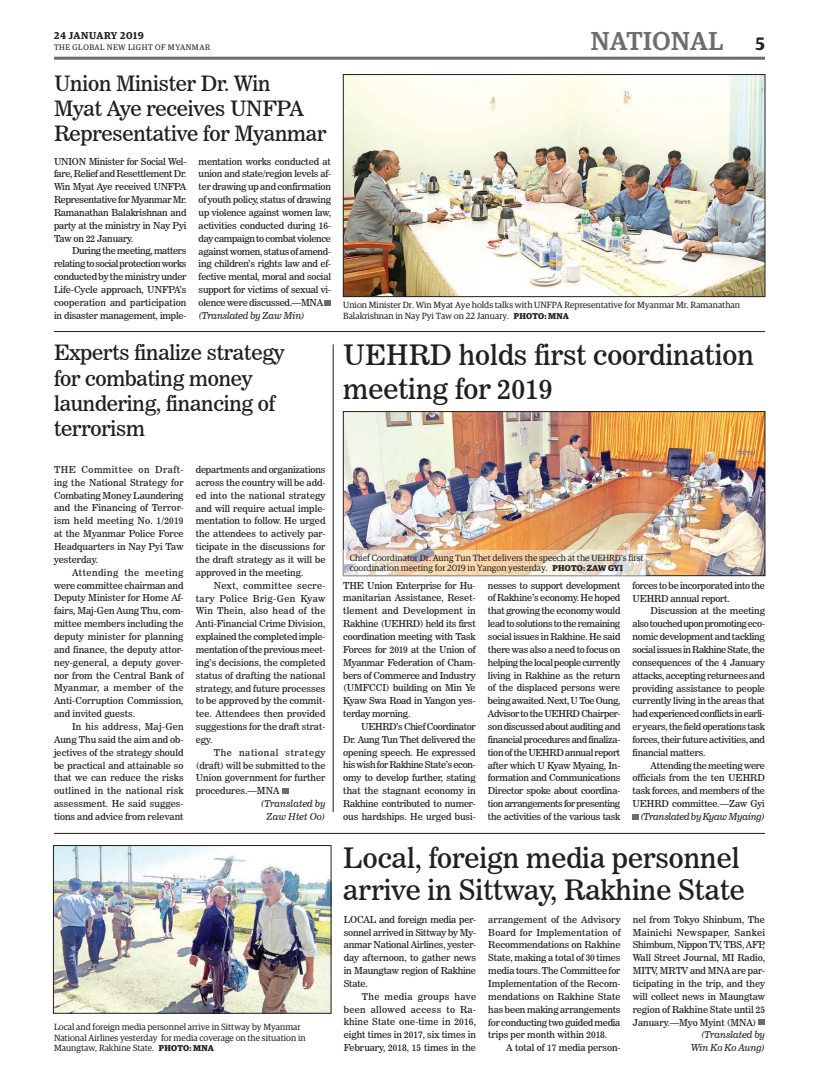
<style>
.page{position:relative;width:819px;height:1080px;background:#fff}
.page>*{position:absolute;margin:0;border:0;box-sizing:border-box;transform-origin:0 0}
.t1{font:28px/33.6px "News 706 BT Roman C";color:#231f20}
.t2{font:500 26px "Guardian Egyp";letter-spacing:.02em;color:#6c6d70}
.t3{font:21px/25.2px "News 706 BT Roman C";letter-spacing:-.01em;color:#231f20}
.t4{font:600 10px "Guardian Egyp";letter-spacing:.06em;color:#231f20}
.t5{font:9.5px/12.9px "News 706 BT Roman C";letter-spacing:-.005em;color:#231f20;text-align:justify}
.t6{font:9.5px/12.9px "News 706 BT Italic C";letter-spacing:-.02em;color:#231f20;text-align:right}
.t7{font:9.5px/12.9px "News 706 BT Roman C";letter-spacing:-.03em;color:#231f20}
.t8{font:9.5px/12.9px "News 706 BT Italic C";color:#231f20;text-align:center}
.t9{font:9px/10.8px "Guardian Egyp";color:#231f20}
.t10{font:8px "Guardian Egyp";letter-spacing:.06em;color:#231f20}
.s1{font-weight:700;font-size:8.5px}
.s2{font-weight:600;font-size:18px;color:#231f20}
</style>
<div class="page">
<hr style="left:54px;top:57px;width:711px;height:3px;background:#6c6d70">
<svg style="left:325px;top:300px;width:6px;height:6px"></svg>
<img style="left:345px;top:76px;width:418px;height:219px">
<div style="left:343px;top:74px;width:422px;height:223px;border:1px solid #231f20"></div>
<hr style="left:54px;top:331px;width:711px;height:1px;background:#231f20">
<svg style="left:633px;top:814px;width:6px;height:6px"></svg>
<img style="left:345px;top:413px;width:418px;height:161px">
<div style="left:343px;top:411px;width:422px;height:165px;border:1px solid #231f20"></div>
<svg style="left:282px;top:788px;width:6px;height:6px"></svg>
<svg style="left:759px;top:1019px;width:6px;height:6px"></svg>
<img style="left:55px;top:847px;width:274px;height:164px">
<div style="left:53px;top:845px;width:278px;height:168px;border:1px solid #231f20"></div>
<hr style="left:54px;top:833px;width:711px;height:1px;background:#231f20">
<hr style="left:333px;top:344px;width:1px;height:468px;background:#231f20">
<svg style="left:343px;top:550px;width:303px;height:25px;background:#eedbc4"></svg>
<p class="t4" style="left:54px;top:28px;width:91px">24 JANUARY 2019</p>
<p class="t10" style="left:54px;top:42px;width:158px">THE GLOBAL NEW LIGHT OF MYANMAR</p>
<h3 class="t3" style="left:54px;top:70px;width:274px">Union Minister Dr. Win<br>Myat Aye receives UNFPA<br>Representative for Myanmar</h3>
<p class="t5" style="left:54px;top:155px;width:134px">UNION Minister for Social Wel&shy;fare, Relief and Resettlement Dr.<br>Win Myat Aye received UNFPA Representative for Myanmar Mr.<br>Ramanathan Balakrishnan and party at the ministry in Nay Pyi Taw on 22 January.</p>
<p class="t5" style="left:54px;top:245px;width:134px;text-indent:18px">During the meeting, matters relating to social protection works conducted by the ministry under Life-Cycle approach, UNFPA’s cooperation and participation in disaster management, imple-</p>
<p class="t5" style="left:199px;top:155px;width:134px">mentation works conducted at union and state/region levels af&shy;ter drawing up and confirmation of youth policy, status of drawing up violence against women law, activities conducted during 16- day campaign to combat violence against women, status of amend&shy;ing children’s rights law and ef&shy;fective mental, moral and social support for victims of sexual vi&shy;olence were discussed.—MNA</p>
<p class="t6" style="left:199px;top:309px;width:107px">(Translated by Zaw Min)</p>
<h3 class="t3" style="left:54px;top:340px;width:232px">Experts finalize strategy for combating money laundering, financing of terrorism</h3>
<p class="t5" style="left:54px;top:463px;width:131px">THE Committee on Draft&shy;ing the National Strategy for Combating Money Laundering and the Financing of Terror&shy;ism held meeting No. 1/2019 at the Myanmar Police Force Headquarters in Nay Pyi Taw yesterday.</p>
<p class="t5" style="left:54px;top:566px;width:131px;text-indent:18px">Attending the meeting were committee chairman and Deputy Minister for Home Af&shy;fairs, Maj-Gen Aung Thu, com&shy;mittee members including the deputy minister for planning and finance, the deputy attor&shy;ney-general, a deputy gover&shy;nor from the Central Bank of Myanmar, a member of the Anti-Corruption Commission, and invited guests.</p>
<p class="t5" style="left:54px;top:720px;width:131px;text-indent:18px">In his address, Maj-Gen Aung Thu said the aim and ob&shy;jectives of the strategy should be practical and attainable so that we can reduce the risks outlined in the national risk assessment. He said sugges&shy;tions and advice from relevant</p>
<p class="t5" style="left:196px;top:463px;width:131px">departments and organizations across the country will be add&shy;ed into the national strategy and will require actual imple&shy;mentation to follow. He urged the attendees to actively par&shy;ticipate in the discussions for the draft strategy as it will be approved in the meeting.</p>
<p class="t5" style="left:196px;top:579px;width:131px;text-indent:18px">Next, committee secre&shy;tary Police Brig-Gen Kyaw Win Thein, also head of the Anti-Financial Crime Division, explained the completed imple&shy;mentation of the previous meet&shy;ing’s decisions, the completed status of drafting the national strategy, and future processes to be approved by the commit&shy;tee. Attendees then provided suggestions for the draft strat&shy;egy.</p>
<p class="t5" style="left:196px;top:746px;width:131px;text-indent:18px">The national strategy (draft) will be submitted to the Union government for further procedures.—MNA</p>
<p class="t8" style="left:261px;top:797px;width:66px">(Translated by<br>Zaw Htet Oo)</p>
<p class="t9" style="left:54px;top:1021px;width:253px">Local and foreign media personnel arrive in Sittway by Myanmar<br>National Airlines yesterday for media coverage on the situation in<br>Maungtaw, Rakhine State. <span class="s1">PHOTO: MNA</span></p>
<h2 class="t2" style="left:591px;top:23px;width:176px">NATIONAL <span class="s2">5</span></h2>
<p class="t9" style="left:343px;top:299px;width:398px">Union Minister Dr. Win Myat Aye holds talks with UNFPA Representative for Myanmar Mr. Ramanathan<br>Balakrishnan in Nay Pyi Taw on 22 January. <span class="s1">PHOTO: MNA</span></p>
<h1 class="t1" style="left:343px;top:338px;width:412px">UEHRD holds first coordination meeting for 2019</h1>
<p class="t9" style="left:350px;top:551px;width:295px">Chief Coordinator Dr. Aung Tun Thet delivers the speech at the UEHRD’s first coordination meeting for 2019 in Yangon yesterday. <span class="s1">PHOTO: ZAW GYI</span></p>
<p class="t5" style="left:343px;top:579px;width:134px">THE Union Enterprise for Hu&shy;manitarian Assistance, Reset&shy;tlement and Development in Rakhine (UEHRD) held its first coordination meeting with Task Forces for 2019 at the Union of Myanmar Federation of Cham&shy;bers of Commerce and Industry (UMFCCI) building on Min Ye Kyaw Swa Road in Yangon yes&shy;terday morning.</p>
<p class="t5" style="left:343px;top:720px;width:134px;text-indent:18px">UEHRD’s Chief Coordinator Dr. Aung Tun Thet delivered the opening speech. He expressed his wish for Rakhine State’s econ&shy;omy to develop further, stating that the stagnant economy in Rakhine contributed to numer&shy;ous hardships. He urged busi-</p>
<p class="t5" style="left:488px;top:579px;width:134px">nesses to support development of Rakhine’s economy. He hoped that growing the economy would lead to solutions to the remaining social issues in Rakhine. He said there was also a need to focus on helping the local people currently living in Rakhine as the return of the displaced persons were being awaited. Next, U Toe Oung, Advisor to the UEHRD Chairper&shy;son discussed about auditing and financial procedures and finaliza&shy;tion of the UEHRD annual report after which U Kyaw Myaing, In&shy;formation and Communications Director spoke about coordina&shy;tion arrangements for presenting the activities of the various task</p>
<p class="t7" style="left:633px;top:579px;width:134px">forces to be incorporated into the<br>UEHRD annual report.</p>
<p class="t5" style="left:633px;top:605px;width:134px;text-indent:18px">Discussion at the meeting also touched upon promoting eco&shy;nomic development and tackling social issues in Rakhine State, the consequences of the 4 January attacks, accepting returnees and providing assistance to people currently living in the areas that had experienced conflicts in earli&shy;er years, the field operations task forces, their future activities, and financial matters.</p>
<p class="t5" style="left:633px;top:759px;width:134px;text-indent:18px">Attending the meeting were officials from the ten UEHRD task forces, and members of the UEHRD committee.—Zaw Gyi</p>
<p class="t6" style="left:640px;top:810px;width:126px">(Translated by Kyaw Myaing)</p>
<h1 class="t1" style="left:343px;top:841px;width:403px;line-height:32.8px">Local, foreign media personnel arrive in Sittway, Rakhine State</h1>
<p class="t5" style="left:344px;top:913px;width:134px">LOCAL and foreign media per&shy;sonnel arrived in Sittway by My&shy;anmar National Airlines, yester&shy;day afternoon, to gather news in Maungtaw region of Rakhine State.</p>
<p class="t5" style="left:344px;top:990px;width:134px;text-indent:18px">The media groups have been allowed access to Ra&shy;khine State one-time in 2016, eight times in 2017, six times in February, 2018, 15 times in the</p>
<p class="t5" style="left:488px;top:913px;width:134px">arrangement of the Advisory Board for Implementation of Recommendations on Rakhine State, making a total of 30 times media tours. The Committee for Implementation of the Recom&shy;mendations on Rakhine State has been making arrangements for conducting two guided media trips per month within 2018.</p>
<p class="t5" style="left:506px;top:1041px;width:116px">A total of 17 media person-</p>
<p class="t5" style="left:633px;top:913px;width:134px">nel from Tokyo Shinbum, The Mainichi Newspaper, Sankei Shimbum, Nippon TV, TBS, AFP, Wall Street Journal, MI Radio, MITV, MRTV and MNA are par&shy;ticipating in the trip, and they will collect news in Maungtaw region of Rakhine State until 25<br>January.—Myo Myint (MNA)</p>
<p class="t6" style="left:691px;top:1028px;width:75px">(Translated by<br>Win Ko Ko Aung)</p>
</div>
